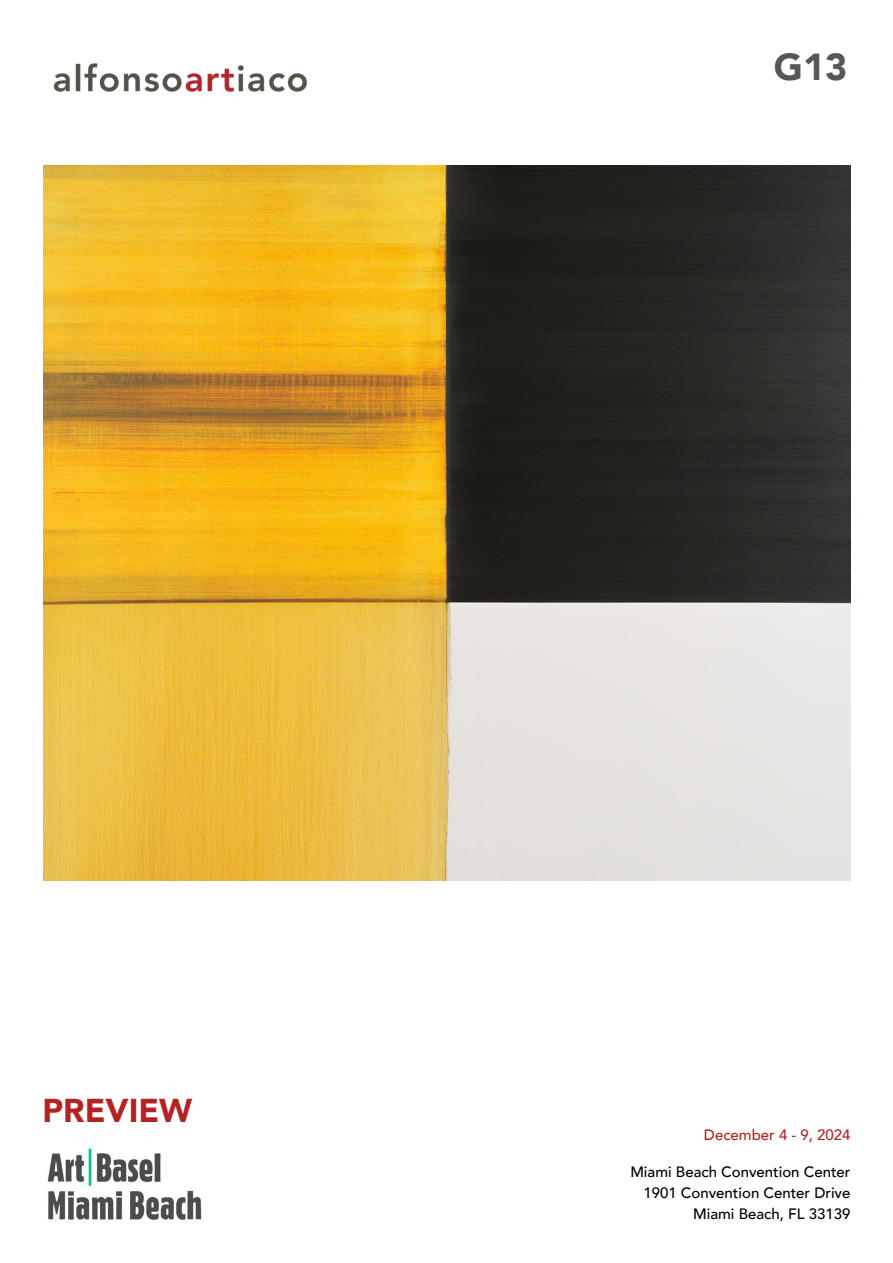
<style>
.page{position:relative;width:893px;height:1263px;background:#fff}
.page>*{position:absolute;margin:0;border:0;box-sizing:border-box;transform-origin:0 0}
.t1{font:900 37.5px "Avenir";color:#575756}
.t2{font:900 33px "Avenir";color:#b42322}
.t3{font:500 15px/21px "Avenir";color:#000;text-align:right}
.t4{font:500 15px "Avenir";color:#b42322}
</style>
<div class="page">
<img style="left:53px;top:63px;width:254px;height:29px">
<img style="left:43px;top:166px;width:807px;height:714px">
<img style="left:47px;top:1148px;width:155px;height:72px">
<h2 class="t2" style="left:43px;top:1082px;width:151px">PREVIEW</h2>
<h1 class="t1" style="left:774px;top:35px;width:75px">G13</h1>
<p class="t4" style="left:704px;top:1121px;width:148px">December 4 - 9, 2024</p>
<p class="t3" style="left:630px;top:1160px;width:222px">Miami Beach Convention Center<br>1901 Convention Center Drive<br>Miami Beach, FL 33139</p>
</div>
